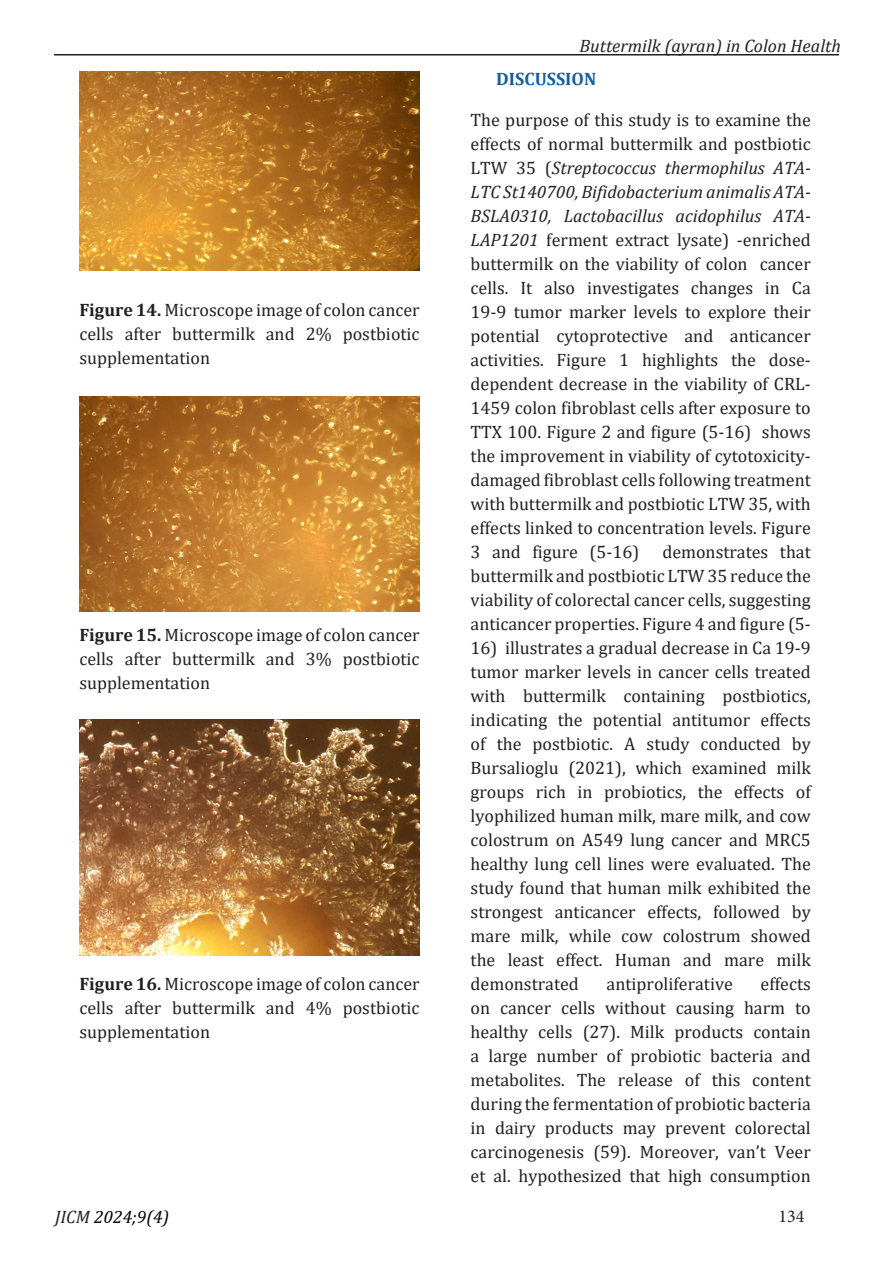
<style>
.page{position:relative;width:893px;height:1263px;background:#fff}
.page>*{position:absolute;margin:0;border:0;box-sizing:border-box;transform-origin:0 0}
.metin_gövde{font:18px/24px "Cambria";color:#231f20;text-align:justify}
.t1{font:italic 18px "Cambria";color:#231f20}
.t2{font:italic 18px "Cambria";color:#000}
.METİN_GÖVDE_BAŞLIK{font:700 18px "Cambria";color:#175d9e}
.t3{font:18px "Minion Pro";color:#231f20}
.s1{font-weight:700}
.s2{font-style:italic}
.s3{color:#231f20}
</style>
<div class="page">
<hr style="left:54px;top:54px;width:785px;height:2px;background:#231f20">
<img style="left:79px;top:71px;width:341px;height:200px">
<img style="left:79px;top:397px;width:341px;height:214px">
<img style="left:79px;top:720px;width:341px;height:236px">
<p class="metin_gövde" style="left:79px;top:298px;width:342px"><span class="s1">Figure 14.</span> Microscope image of colon cancer cells after buttermilk and 2% postbiotic supplementation</p>
<p class="metin_gövde" style="left:79px;top:623px;width:342px"><span class="s1">Figure 15.</span> Microscope image of colon cancer cells after buttermilk and 3% postbiotic supplementation</p>
<p class="metin_gövde" style="left:79px;top:972px;width:342px"><span class="s1">Figure 16.</span> Microscope image of colon cancer cells after buttermilk and 4% postbiotic supplementation</p>
<p class="t1" style="left:580px;top:34px;width:263px">Buttermilk (ayran) in Colon Health</p>
<p class="METİN_GÖVDE_BAŞLIK" style="left:496px;top:66px;width:102px">DISCUSSION</p>
<p class="metin_gövde" style="left:471px;top:108px;width:342px">The purpose of this study is to examine the effects of normal buttermilk and postbiotic LTW 35 (<span class="s2">Streptococcus thermophilus ATA-LTC St140700, Bifidobacterium animalis ATA-BSLA0310, Lactobacillus acidophilus ATA-LAP1201</span> ferment extract lysate) -enriched buttermilk on the viability of colon cancer cells. It also investigates changes in Ca 19-9 tumor marker levels to explore their potential cytoprotective and anticancer activities. Figure 1 highlights the dose&shy;dependent decrease in the viability of CRL-1459 colon fibroblast cells after exposure to TTX 100. Figure 2 and figure (5-16) shows the improvement in viability of cytotoxicity&shy;damaged fibroblast cells following treatment with buttermilk and postbiotic LTW 35, with effects linked to concentration levels. Figure 3 and figure (5-16)</p>
<p class="metin_gövde" style="left:471px;top:540px;width:342px;text-indent:192px">demonstrates that buttermilk and postbiotic LTW 35 reduce the viability of colorectal cancer cells, suggesting anticancer properties. Figure 4 and figure (5-</p>
<p class="metin_gövde" style="left:471px;top:636px;width:342px">16) illustrates a gradual decrease in Ca 19-9 tumor marker levels in cancer cells treated with buttermilk containing postbiotics, indicating the potential antitumor effects of the postbiotic. A study conducted by Bursalioglu (2021), which examined milk groups rich in probiotics, the effects of lyophilized human milk, mare milk, and cow colostrum on A549 lung cancer and MRC5 healthy lung cell lines were evaluated. The study found that human milk exhibited the strongest anticancer effects, followed by mare milk, while cow colostrum showed the least effect. Human and mare milk demonstrated</p>
<p class="metin_gövde" style="left:471px;top:972px;width:342px;text-indent:290px">effects on cancer cells without causing harm to healthy cells (27). Milk products contain a large number of probiotic bacteria and metabolites. The release of this content during the fermentation of probiotic bacteria in dairy products may prevent colorectal carcinogenesis (59). Moreover, van’t Veer et al. hypothesized that high consumption</p>
<p class="metin_gövde" style="left:607px;top:972px;width:128px">antiproliferative</p>
<p class="t2" style="left:55px;top:1204px;width:116px"><span class="s3">JICM</span> 2024;9(4)</p>
<p class="t3" style="left:778px;top:1204px;width:27px">134</p>
</div>
